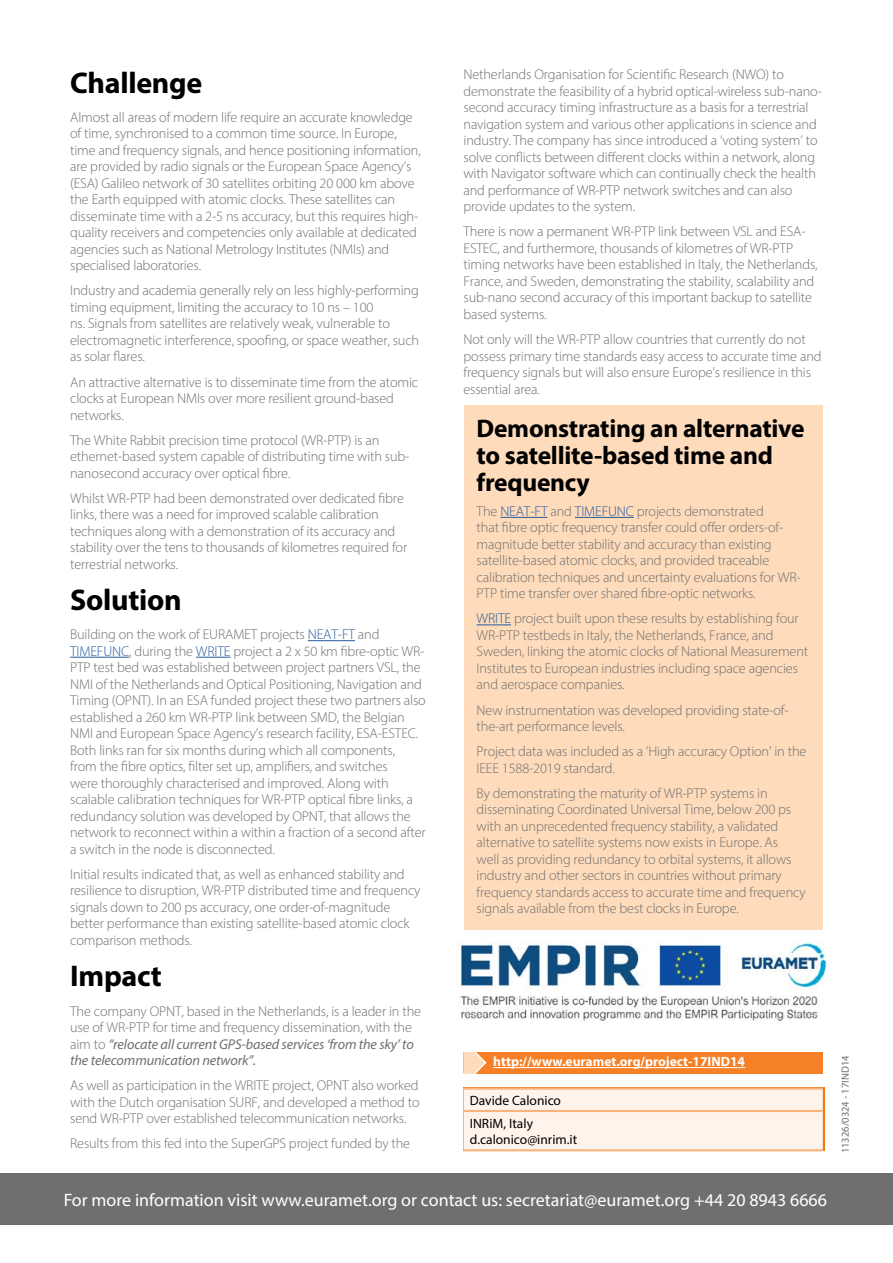
<style>
.page{position:relative;width:893px;height:1263px;background:#fff}
.page>*{position:absolute;margin:0;border:0;box-sizing:border-box;transform-origin:0 0}
.t1{font:700 30px "Myriad Pro";letter-spacing:-.01em;color:#000}
.t2{font:700 25.5px/27px "Myriad Pro";letter-spacing:-.01em;color:#000}
.t3{font:18px "Myriad Pro";color:#fff}
.t4{font:300 14.25px/16.5px "Myriad Pro";letter-spacing:-.01em;color:#706f6f}
.t5{font:13.5px/22.6px "Myriad Pro";color:#000}
.t6{font:700 13.5px "Myriad Pro";color:#fff}
.t7{font:10.5px "Myriad Pro";color:#706f6f}
.s1{color:#275b9b}
.s2{font-weight:400;font-style:italic}
</style>
<div class="page">
<div style="left:0;top:1174px;width:893px;height:51px;background:#706f6f"></div>
<div style="left:463px;top:1090px;width:360px;height:59px;background:#fef4eb"></div>
<hr style="left:463px;top:1087px;width:360px;height:3px;background:#f9b37c">
<hr style="left:463px;top:1110px;width:360px;height:2px;background:#f9b37c">
<hr style="left:463px;top:1149px;width:360px;height:2px;background:#f9b37c">
<div style="left:463px;top:1052px;width:360px;height:21px;background:#f58025"></div>
<hr style="left:493px;top:1067px;width:252px;height:1px;background:#fff">
<svg style="left:463px;top:1052px;width:25px;height:22px"></svg>
<hr style="left:308px;top:640px;width:47px;height:1px;background:#275b9b">
<hr style="left:70px;top:657px;width:59px;height:1px;background:#275b9b">
<hr style="left:196px;top:657px;width:34px;height:1px;background:#275b9b">
<div style="left:464px;top:405px;width:358px;height:530px;background:#fddbbb"></div>
<hr style="left:500px;top:517px;width:47px;height:1px;background:#275b9b">
<hr style="left:575px;top:517px;width:59px;height:1px;background:#275b9b">
<hr style="left:477px;top:624px;width:34px;height:1px;background:#275b9b">
<img style="left:460px;top:930px;width:368px;height:91px">
<h1 class="t1" style="left:70px;top:63px;width:134px">Challenge</h1>
<p class="t4" style="left:70px;top:109px;width:352px">Almost all areas of modern life require an accurate knowledge of time, synchronised to a common time source. In Europe, time and frequency signals, and hence positioning information, are provided by radio signals or the European Space Agency’s (ESA) Galileo network of 30 satellites orbiting 20 000 km above the Earth equipped with atomic clocks. These satellites can disseminate time with a 2-5 ns accuracy, but this requires high&shy;quality receivers and competencies only available at dedicated agencies such as National Metrology Institutes (NMIs) and specialised laboratories.</p>
<p class="t4" style="left:70px;top:282px;width:351px">Industry and academia generally rely on less highly-performing timing equipment, limiting the accuracy to 10 ns – 100<br>ns. Signals from satellites are relatively weak, vulnerable to electromagnetic interference, spoofing, or space weather, such as solar flares.</p>
<p class="t4" style="left:70px;top:373px;width:350px">An attractive alternative is to disseminate time from the atomic clocks at European NMIs over more resilient ground-based networks.</p>
<p class="t4" style="left:70px;top:431px;width:341px">The White Rabbit precision time protocol (WR-PTP) is an ethernet-based system capable of distributing time with sub&shy;nanosecond accuracy over optical fibre.</p>
<p class="t4" style="left:70px;top:489px;width:339px">Whilst WR-PTP had been demonstrated over dedicated fibre links, there was a need for improved scalable calibration techniques along with a demonstration of its accuracy and stability over the tens to thousands of kilometres required for terrestrial networks.</p>
<h1 class="t1" style="left:70px;top:580px;width:113px">Solution</h1>
<p class="t4" style="left:70px;top:626px;width:357px">Building on the work of EURAMET projects <span class="s1">NEAT-FT</span> and <span class="s1">TIMEFUNC</span>, during the <span class="s1">WRITE</span> project a 2 x 50 km fibre-optic WR-PTP test bed was established between project partners VSL, the NMI of the Netherlands and Optical Positioning, Navigation and Timing (OPNT). In an ESA funded project these two partners also established a 260 km WR-PTP link between SMD, the Belgian NMI and European Space Agency’s research facility, ESA-ESTEC.<br>Both links ran for six months during which all components,<br>from the fibre optics, filter set up, amplifiers, and switches<br>were thoroughly characterised and improved. Along with scalable calibration techniques for WR-PTP optical fibre links, a redundancy solution was developed by OPNT, that allows the network to reconnect within a within a fraction of a second after a switch in the node is disconnected.</p>
<p class="t4" style="left:70px;top:866px;width:352px">Initial results indicated that, as well as enhanced stability and resilience to disruption, WR-PTP distributed time and frequency signals down to 200 ps accuracy, one order-of-magnitude better performance than existing satellite-based atomic clock comparison methods.</p>
<h1 class="t1" style="left:70px;top:957px;width:93px">Impact</h1>
<p class="t4" style="left:70px;top:1002px;width:352px">The company OPNT, based in the Netherlands, is a leader in the use of WR-PTP for time and frequency dissemination, with the aim to <span class="s2">“relocate all current GPS-based services ‘from the sky’ to the telecommunication network”.</span></p>
<p class="t4" style="left:70px;top:1077px;width:351px;text-align:justify">As well as participation in the WRITE project, OPNT also worked with the Dutch organisation SURF, and developed a method to send WR-PTP over established telecommunication networks.</p>
<p class="t4" style="left:70px;top:1135px;width:342px">Results from this fed into the SuperGPS project funded by the</p>
<p class="t4" style="left:463px;top:66px;width:360px">Netherlands Organisation for Scientific Research (NWO) to demonstrate the feasibility of a hybrid optical-wireless sub-nano&shy;second accuracy timing infrastructure as a basis for a terrestrial navigation system and various other applications in science and industry. The company has since introduced a ‘voting system’ to solve conflicts between different clocks within a network, along with Navigator software which can continually check the health and performance of WR-PTP network switches and can also provide updates to the system.</p>
<p class="t4" style="left:463px;top:223px;width:356px">There is now a permanent WR-PTP link between VSL and ESA-ESTEC, and furthermore, thousands of kilometres of WR-PTP timing networks have been established in Italy, the Netherlands, France, and Sweden, demonstrating the stability, scalability and sub-nano second accuracy of this important backup to satellite based systems.</p>
<p class="t4" style="left:463px;top:331px;width:360px">Not only will the WR-PTP allow countries that currently do not possess primary time standards easy access to accurate time and frequency signals but will also ensure Europe’s resilience in this essential area.</p>
<h2 class="t2" style="left:477px;top:414px;width:329px">Demonstrating an alternative to satellite-based time and frequency</h2>
<p class="t4" style="left:477px;top:503px;width:326px">The <span class="s1">NEAT-FT</span> and <span class="s1">TIMEFUNC</span> projects demonstrated<br>that fibre optic frequency transfer could offer orders-of&shy;magnitude better stability and accuracy than existing satellite-based atomic clocks, and provided traceable calibration techniques and uncertainty evaluations for WR-PTP time transfer over shared fibre-optic networks.</p>
<p class="t4" style="left:477px;top:610px;width:333px"><span class="s1">WRITE</span> project built upon these results by establishing four WR-PTP testbeds in Italy, the Netherlands, France, and Sweden, linking the atomic clocks of National Measurement Institutes to European industries including space agencies and aerospace companies.</p>
<p class="t4" style="left:477px;top:701px;width:314px">New instrumentation was developed providing state-of&shy;the-art performance levels.</p>
<p class="t4" style="left:477px;top:743px;width:331px">Project data was included as a ‘High accuracy Option’ in the<br>IEEE 1588-2019 standard.</p>
<p class="t4" style="left:477px;top:784px;width:331px">By demonstrating the maturity of WR-PTP systems in disseminating Coordinated Universal Time, below 200 ps with an unprecedented frequency stability, a validated alternative to satellite systems now exists in Europe. As<br>well as providing redundancy to orbital systems, it allows industry and other sectors in countries without primary frequency standards access to accurate time and frequency signals available from the best clocks in Europe.</p>
<p class="t6" style="left:493px;top:1053px;width:253px">http://www.euramet.org/project-17IND14</p>
<p class="t5" style="left:470px;top:1089px;width:93px">Davide Calonico<br>INRiM, Italy</p>
<p class="t5" style="left:470px;top:1128px;width:109px">d.calonico@inrim.it</p>
<p class="t7" style="left:839px;top:1153px;width:99px;rotate:-90deg">11326/0324 - 17IND14</p>
<p class="t3" style="left:64px;top:1189px;width:765px">For more information visit www.euramet.org or contact us: secretariat@euramet.org +44 20 8943 6666</p>
</div>
